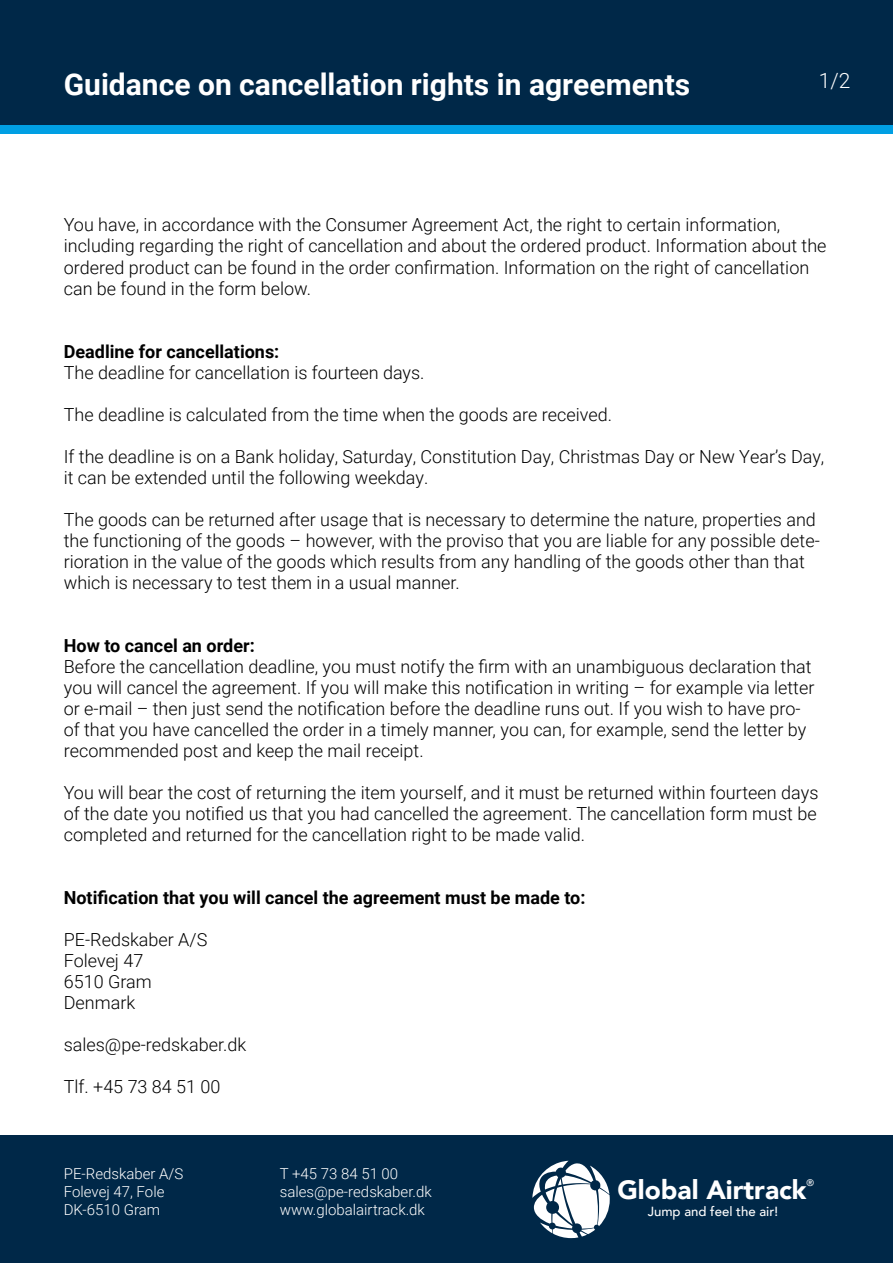
<style>
.page{position:relative;width:893px;height:1263px;background:#fff}
.page>*{position:absolute;margin:0;border:0;box-sizing:border-box;transform-origin:0 0}
.t1{font:700 30px "Roboto";color:#fff}
.t2{font:900 26.4px "Avenir";color:#fff}
.t3{font:300 21px "Roboto";color:#fff}
.t4{font:300 18px/21px "Roboto";color:#000}
.t5{font:700 18px "Roboto";color:#000}
.t6{font:300 15px "Roboto";color:#fff}
.t7{font:500 13.2px "Avenir";color:#fff}
.t8{font:500 9.45px "Avenir";color:#fff}
</style>
<div class="page">
<div style="left:0;top:1135px;width:893px;height:128px;background:#002848"></div>
<div style="left:0;top:0;width:893px;height:128px;background:#002848"></div>
<svg style="left:532px;top:1161px;width:78px;height:77px"></svg>
<div style="left:0;top:125px;width:893px;height:9px;background:#009fe3"></div>
<h1 class="t1" style="left:64px;top:64px;width:628px">Guidance on cancellation rights in agreements</h1>
<p class="t3" style="left:819px;top:66px;width:33px">1/2</p>
<p class="t4" style="left:64px;top:214px;width:764px">You have, in accordance with the Consumer Agreement Act, the right to certain information, including regarding the right of cancellation and about the ordered product. Information about the ordered product can be found in the order confirmation. Information on the right of cancellation can be found in the form below.</p>
<p class="t5" style="left:64px;top:338px;width:217px">Deadline for cancellations:</p>
<p class="t4" style="left:64px;top:361px;width:362px">The deadline for cancellation is fourteen days.</p>
<p class="t4" style="left:64px;top:403px;width:550px">The deadline is calculated from the time when the goods are received.</p>
<p class="t4" style="left:64px;top:445px;width:762px">If the deadline is on a Bank holiday, Saturday, Constitution Day, Christmas Day or New Year’s Day, it can be extended until the following weekday.</p>
<p class="t4" style="left:64px;top:508px;width:758px">The goods can be returned after usage that is necessary to determine the nature, properties and the functioning of the goods – however, with the proviso that you are liable for any possible dete&shy;rioration in the value of the goods which results from any handling of the goods other than that which is necessary to test them in a usual manner.</p>
<p class="t5" style="left:64px;top:632px;width:193px">How to cancel an order:</p>
<p class="t4" style="left:64px;top:655px;width:752px">Before the cancellation deadline, you must notify the firm with an unambiguous declaration that you will cancel the agreement. If you will make this notification in writing – for example via letter or e-mail – then just send the notification before the deadline runs out. If you wish to have pro&shy;of that you have cancelled the order in a timely manner, you can, for example, send the letter by recommended post and keep the mail receipt.</p>
<p class="t4" style="left:64px;top:781px;width:756px;text-align:justify">You will bear the cost of returning the item yourself, and it must be returned within fourteen days of the date you notified us that you had cancelled the agreement. The cancellation form must be completed and returned for the cancellation right to be made valid.</p>
<p class="t5" style="left:64px;top:885px;width:523px">Notification that you will cancel the agreement must be made to:</p>
<p class="t4" style="left:64px;top:928px;width:145px">PE-Redskaber A/S<br>Folevej 47<br>6510 Gram<br>Denmark</p>
<p class="t4" style="left:64px;top:1033px;width:184px">sales@pe-redskaber.dk</p>
<p class="t4" style="left:64px;top:1075px;width:158px">Tlf. +45 73 84 51 00</p>
<p class="t6" style="left:64px;top:1163px;width:121px">PE-Redskaber A/S</p>
<p class="t6" style="left:280px;top:1163px;width:120px">T +45 73 84 51 00</p>
<p class="t6" style="left:64px;top:1181px;width:102px">Folevej 47, Fole</p>
<p class="t6" style="left:280px;top:1181px;width:153px">sales@pe-redskaber.dk</p>
<p class="t6" style="left:64px;top:1199px;width:98px">DK-6510 Gram</p>
<p class="t6" style="left:280px;top:1199px;width:147px">www.globalairtrack.dk</p>
<h2 class="t2" style="left:617px;top:1167px;width:191px">Global Airtrack</h2>
<p class="t7" style="left:648px;top:1200px;width:132px">Jump and feel the air!</p>
<p class="t8" style="left:806px;top:1174px;width:9px">®</p>
</div>
